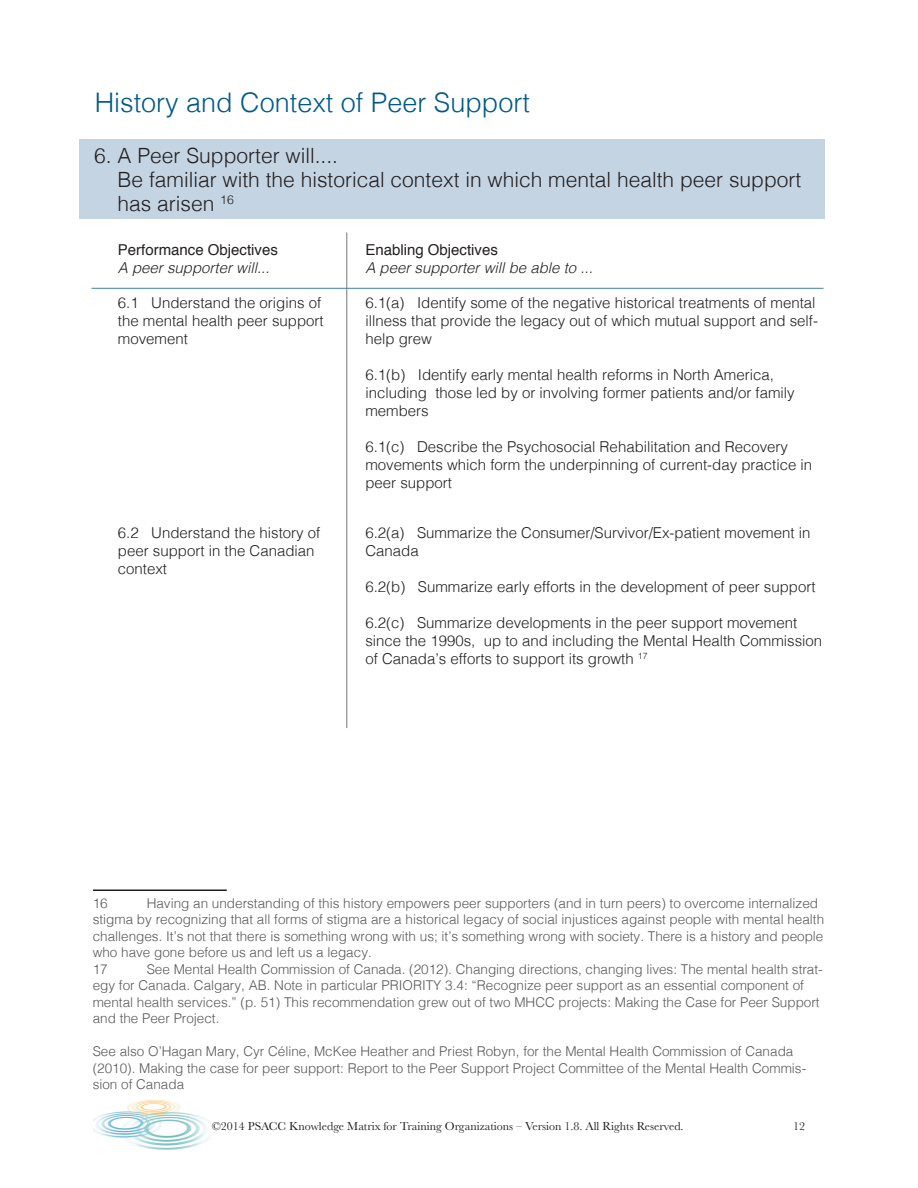
<style>
.page{position:relative;width:918px;height:1188px;background:#fff}
.page>*{position:absolute;margin:0;border:0;box-sizing:border-box;transform-origin:0 0}
.t1{font:300 27px "Helvetica";color:#005a85}
.t2{font:300 21px "Helvetica";color:#231f20}
.t3{font:300 15px/18px "Helvetica";color:#231f20}
.t4{font:italic 300 15px "Helvetica";color:#231f20}
.t5{font:15px "Helvetica";color:#231f20}
.t6{font:300 13.5px/16.5px "Helvetica";color:#57585a}
.t7{font:12px "Baskerville";color:#231f20}
</style>
<div class="page">
<img style="left:93px;top:1100px;width:118px;height:50px">
<div style="left:79px;top:140px;width:746px;height:79px;background:#c4d4e3"></div>
<hr style="left:93px;top:890px;width:134px;height:1px;background:#231f20">
<hr style="left:347px;top:232px;width:1px;height:496px;background:#76787b">
<hr style="left:92px;top:288px;width:732px;height:1px;background:#4282a7">
<p class="t1" style="left:95px;top:80px;width:437px">History and Context of Peer Support</p>
<p class="t2" style="left:94px;top:138px;width:245px">6. A Peer Supporter will....</p>
<p class="t2" style="left:118px;top:162px;width:685px">Be familiar with the historical context in which mental health peer support</p>
<p class="t2" style="left:118px;top:186px;width:118px">has arisen <sup>16</sup></p>
<p class="t5" style="left:118px;top:238px;width:162px">Performance Objectives</p>
<p class="t4" style="left:118px;top:254px;width:153px">A peer supporter will...</p>
<p class="t5" style="left:365px;top:238px;width:134px">Enabling Objectives</p>
<p class="t4" style="left:365px;top:254px;width:229px">A peer supporter will be able to ...</p>
<p class="t3" style="left:118px;top:293px;width:207px">6.1 Understand the origins of the mental health peer support movement</p>
<p class="t3" style="left:118px;top:522px;width:204px">6.2 Understand the history of peer support in the Canadian context</p>
<p class="t3" style="left:365px;top:293px;width:454px">6.1(a) Identify some of the negative historical treatments of mental illness that provide the legacy out of which mutual support and self&shy;help grew</p>
<p class="t3" style="left:365px;top:365px;width:431px">6.1(b) Identify early mental health reforms in North America, including those led by or involving former patients and/or family members</p>
<p class="t3" style="left:365px;top:437px;width:448px">6.1(c) Describe the Psychosocial Rehabilitation and Recovery movements which form the underpinning of current-day practice in peer support</p>
<p class="t3" style="left:365px;top:522px;width:447px">6.2(a) Summarize the Consumer/Survivor/Ex-patient movement in<br>Canada</p>
<p class="t3" style="left:365px;top:576px;width:452px">6.2(b) Summarize early efforts in the development of peer support</p>
<p class="t3" style="left:365px;top:612px;width:458px">6.2(c) Summarize developments in the peer support movement since the 1990s, up to and including the Mental Health Commission of Canada’s efforts to support its growth <sup>17</sup></p>
<p class="t6" style="left:93px;top:894px;width:733px;text-indent:54px">Having an understanding of this history empowers peer supporters (and in turn peers) to overcome internalized stigma by recognizing that all forms of stigma are a historical legacy of social injustices against people with mental health challenges. It’s not that there is something wrong with us; it’s something wrong with society. There is a history and people who have gone before us and left us a legacy.</p>
<p class="t6" style="left:93px;top:960px;width:17px">17</p>
<p class="t6" style="left:93px;top:894px;width:17px">16</p>
<p class="t6" style="left:93px;top:960px;width:731px;text-indent:54px">See Mental Health Commission of Canada. (2012). Changing directions, changing lives: The mental health strat&shy;egy for Canada. Calgary, AB. Note in particular PRIORITY 3.4: “Recognize peer support as an essential component of mental health services.” (p. 51) This recommendation grew out of two MHCC projects: Making the Case for Peer Support and the Peer Project.</p>
<p class="t6" style="left:93px;top:1042px;width:715px">See also O’Hagan Mary, Cyr Céline, McKee Heather and Priest Robyn, for the Mental Health Commission of Canada (2010). Making the case for peer support: Report to the Peer Support Project Committee of the Mental Health Commis&shy;sion of Canada</p>
<p class="t7" style="left:212px;top:1119px;width:473px">©2014 PSACC Knowledge Matrix for Training Organizations – Version 1.8. All Rights Reserved.</p>
<p class="t7" style="left:793px;top:1119px;width:13px">12</p>
</div>
